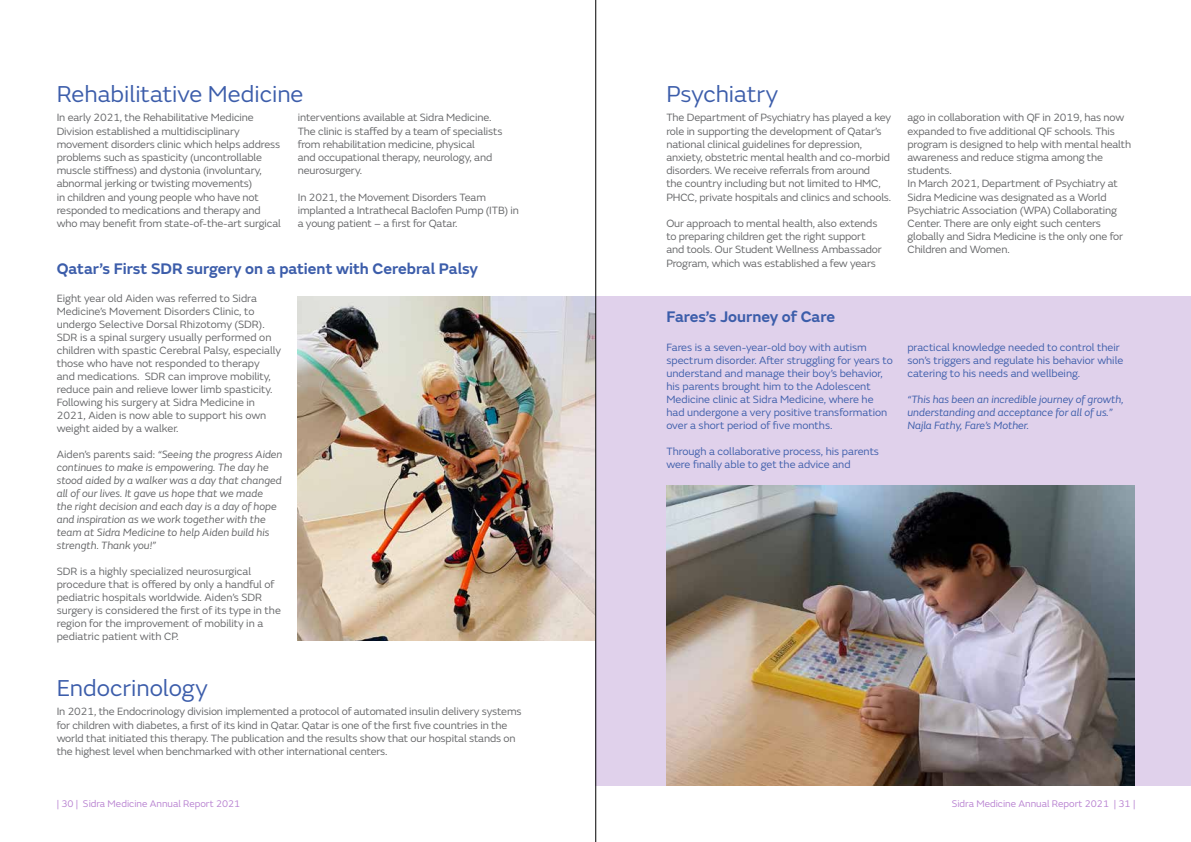
<style>
.page{position:relative;width:1191px;height:842px;background:#fff}
.page>*{position:absolute;margin:0;border:0;box-sizing:border-box;transform-origin:0 0}
.t1{font:24px "FS Emeric";color:#3c5daa}
.t2{font:600 16px "FS Emeric";color:#3c5daa}
.t3{font:11px/13.2px "FS Emeric";letter-spacing:-.01em;color:#636466}
.t4{font:11px/13px "FS Emeric";color:#3c5daa}
.t5{font:italic 11px/13px "FS Emeric";color:#636466}
.t6{font:italic 11px/13px "FS Emeric";color:#3c5daa}
.t7{font:10px "FS Emeric";color:#b780d0}
.s1{font-style:normal}
</style>
<div class="page">
<div style="left:596px;top:296px;width:595px;height:489px;background:#e0d1eb"></div>
<img style="left:298px;top:296px;width:297px;height:345px">
<img style="left:666px;top:485px;width:468px;height:300px">
<hr style="left:595px;top:0;width:1px;height:842px;background:#000">
<h1 class="t1" style="left:57px;top:77px;width:248px">Rehabilitative Medicine</h1>
<p class="t3" style="left:57px;top:111px;width:226px">In early 2021, the Rehabilitative Medicine Division established a multidisciplinary movement disorders clinic which helps address problems such as spasticity (uncontrollable muscle stiffness) and dystonia (involuntary, abnormal jerking or twisting movements)<br>in children and young people who have not responded to medications and therapy and who may benefit from state-of-the-art surgical</p>
<p class="t3" style="left:298px;top:111px;width:206px">interventions available at Sidra Medicine.<br>The clinic is staffed by a team of specialists from rehabilitation medicine, physical<br>and occupational therapy, neurology, and neurosurgery.</p>
<p class="t3" style="left:298px;top:190px;width:223px">In 2021, the Movement Disorders Team implanted a Intrathecal Baclofen Pump (ITB) in a young patient – a first for Qatar.</p>
<h2 class="t2" style="left:57px;top:256px;width:423px">Qatar’s First SDR surgery on a patient with Cerebral Palsy</h2>
<p class="t3" style="left:57px;top:291px;width:226px">Eight year old Aiden was referred to Sidra Medicine’s Movement Disorders Clinic, to undergo Selective Dorsal Rhizotomy (SDR).<br>SDR is a spinal surgery usually performed on children with spastic Cerebral Palsy, especially those who have not responded to therapy<br>and medications. SDR can improve mobility, reduce pain and relieve lower limb spasticity.<br>Following his surgery at Sidra Medicine in 2021, Aiden is now able to support his own weight aided by a walker.</p>
<p class="t5" style="left:57px;top:447px;width:227px"><span class="s1">Aiden’s parents said:</span> “Seeing the progress Aiden continues to make is empowering. The day he stood aided by a walker was a day that changed all of our lives. It gave us hope that we made<br>the right decision and each day is a day of hope and inspiration as we work together with the team at Sidra Medicine to help Aiden build his strength. Thank you!”</p>
<p class="t3" style="left:57px;top:564px;width:226px">SDR is a highly specialized neurosurgical procedure that is offered by only a handful of pediatric hospitals worldwide. Aiden’s SDR surgery is considered the first of its type in the region for the improvement of mobility in a pediatric patient with CP.</p>
<h1 class="t1" style="left:57px;top:671px;width:153px">Endocrinology</h1>
<p class="t3" style="left:57px;top:704px;width:466px">In 2021, the Endocrinology division implemented a protocol of automated insulin delivery systems for children with diabetes, a first of its kind in Qatar. Qatar is one of the first five countries in the world that initiated this therapy. The publication and the results show that our hospital stands on the highest level when benchmarked with other international centers.</p>
<h1 class="t1" style="left:666px;top:77px;width:113px">Psychiatry</h1>
<p class="t3" style="left:666px;top:111px;width:226px">The Department of Psychiatry has played a key role in supporting the development of Qatar’s national clinical guidelines for depression, anxiety, obstetric mental health and co-morbid disorders. We receive referrals from around<br>the country including but not limited to HMC, PHCC, private hospitals and clinics and schools.</p>
<p class="t3" style="left:666px;top:216px;width:217px">Our approach to mental health, also extends to preparing children get the right support and tools. Our Student Wellness Ambassador Program, which was established a few years</p>
<p class="t3" style="left:907px;top:111px;width:225px">ago in collaboration with QF in 2019, has now expanded to five additional QF schools. This program is designed to help with mental health awareness and reduce stigma among the students.<br>In March 2021, Department of Psychiatry at Sidra Medicine was designated as a World Psychiatric Association (WPA) Collaborating Center. There are only eight such centers globally and Sidra Medicine is the only one for Children and Women.</p>
<h2 class="t2" style="left:666px;top:305px;width:170px">Fares’s Journey of Care</h2>
<p class="t4" style="left:666px;top:340px;width:228px">Fares is a seven-year-old boy with autism spectrum disorder. After struggling for years to understand and manage their boy’s behavior, his parents brought him to the Adolescent Medicine clinic at Sidra Medicine, where he had undergone a very positive transformation over a short period of five months.</p>
<p class="t4" style="left:666px;top:444px;width:214px">Through a collaborative process, his parents were finally able to get the advice and</p>
<p class="t4" style="left:907px;top:340px;width:217px">practical knowledge needed to control their son’s triggers and regulate his behavior while catering to his needs and wellbeing.</p>
<p class="t6" style="left:907px;top:392px;width:218px">“This has been an incredible journey of growth, understanding and acceptance for all of us.”<br>Najla Fathy, Fare’s Mother.</p>
<p class="t7" style="left:57px;top:796px;width:185px">| 30 | Sidra Medicine Annual Report 2021</p>
<p class="t7" style="left:951px;top:796px;width:185px">Sidra Medicine Annual Report 2021 | 31 |</p>
</div>
